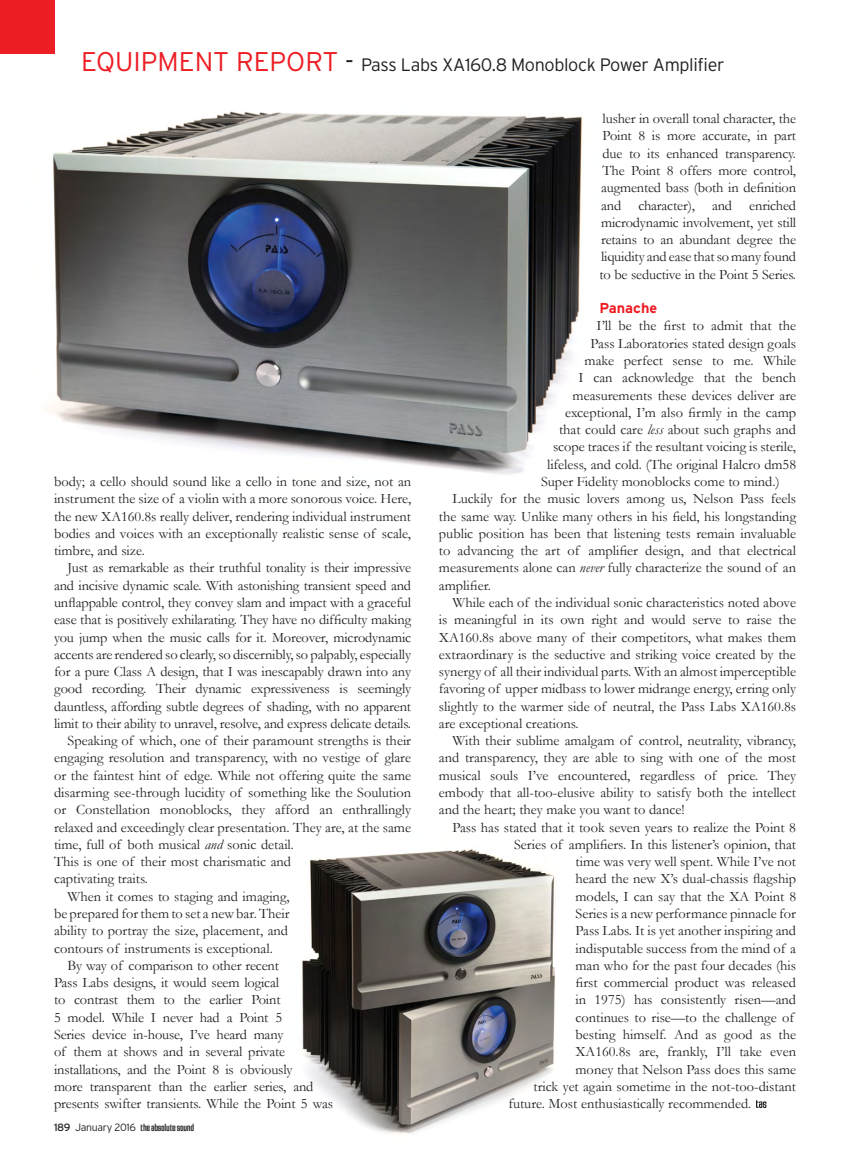
<style>
.page{position:relative;width:851px;height:1161px;background:#fff}
.page>*{position:absolute;margin:0;border:0;box-sizing:border-box;transform-origin:0 0}
.t1{font:300 18px "Interstate";letter-spacing:-.02em;color:#231f20}
.t2{font:14.4px/17.2px "Garamond";color:#231f20;text-align:justify}
.t3{font:700 14.4px "Interstate";color:#ed1d24}
.t4{font:10.5px "Jay Gothic URWT";letter-spacing:-.03em;color:#231f20}
.s1{font-size:27px;color:#ed1d24}
.s2{font-size:27px}
.s3{font-style:italic}
.s4{font-family:"Interstate"}
.s5{font-family:"Interstate";font-weight:300}
</style>
<div class="page">
<img style="left:302px;top:849px;width:254px;height:285px">
<img style="left:50px;top:111px;width:533px;height:364px">
<div style="left:0;top:0;width:54px;height:54px;background:#ed1d24"></div>
<svg style="left:756px;top:1100px;width:10px;height:8px"></svg>
<p class="t1" style="left:81px;top:55px;width:645px"><span class="s1">EQUIPMENT REPORT</span> <span class="s2">-</span> Pass Labs XA160.8 Monoblock Power Amplifier</p>
<p class="t2" style="left:599px;top:110px;width:198px">lusher in overall tonal character, the Point 8 is more accurate, in part due to its enhanced transparency.<br>The Point 8 offers more control, augmented bass (both in definition and character), and enriched microdynamic involvement, yet still retains to an abundant degree the liquidity and ease that so many found to be seductive in the Point 5 Series.</p>
<p class="t3" style="left:599px;top:300px;width:59px">Panache</p>
<p class="t2" style="left:596px;top:317px;width:201px">I’ll be the first to admit that the</p>
<p class="t2" style="left:590px;top:334px;width:207px">Pass Laboratories stated design goals</p>
<p class="t2" style="left:584px;top:352px;width:213px">make perfect sense to me. While</p>
<p class="t2" style="left:578px;top:369px;width:219px">I can acknowledge that the bench</p>
<p class="t2" style="left:572px;top:386px;width:225px">measurements these devices deliver are</p>
<p class="t2" style="left:565px;top:404px;width:232px">exceptional, I’m also firmly in the camp</p>
<p class="t2" style="left:559px;top:421px;width:238px">that could care <span class="s3">less</span> about such graphs and</p>
<p class="t2" style="left:553px;top:438px;width:244px">scope traces if the resultant voicing is sterile,</p>
<p class="t2" style="left:547px;top:455px;width:250px">lifeless, and cold. (The original Halcro dm58</p>
<p class="t2" style="left:541px;top:473px;width:240px">Super Fidelity monoblocks come to mind.)</p>
<p class="t2" style="left:452px;top:490px;width:345px">Luckily for the music lovers among us, Nelson Pass feels</p>
<p class="t2" style="left:439px;top:507px;width:358px">the same way. Unlike many others in his field, his longstanding</p>
<p class="t2" style="left:439px;top:525px;width:358px">public position has been that listening tests remain invaluable</p>
<p class="t2" style="left:439px;top:542px;width:358px">to advancing the art of amplifier design, and that electrical</p>
<p class="t2" style="left:439px;top:559px;width:358px">measurements alone can <span class="s3">never</span> fully characterize the sound of an</p>
<p class="t2" style="left:439px;top:576px;width:54px">amplifier.</p>
<p class="t2" style="left:452px;top:594px;width:345px">While each of the individual sonic characteristics noted above</p>
<p class="t2" style="left:439px;top:611px;width:358px">is meaningful in its own right and would serve to raise the</p>
<p class="t2" style="left:439px;top:628px;width:358px">XA160.8s above many of their competitors, what makes them</p>
<p class="t2" style="left:439px;top:645px;width:358px">extraordinary is the seductive and striking voice created by the</p>
<p class="t2" style="left:439px;top:663px;width:358px">synergy of all their individual parts. With an almost imperceptible</p>
<p class="t2" style="left:439px;top:680px;width:358px">favoring of upper midbass to lower midrange energy, erring only</p>
<p class="t2" style="left:439px;top:697px;width:359px">slightly to the warmer side of neutral, the Pass Labs XA160.8s</p>
<p class="t2" style="left:439px;top:715px;width:141px">are exceptional creations.</p>
<p class="t2" style="left:452px;top:732px;width:345px">With their sublime amalgam of control, neutrality, vibrancy,</p>
<p class="t2" style="left:439px;top:749px;width:358px">and transparency, they are able to sing with one of the most</p>
<p class="t2" style="left:439px;top:766px;width:358px">musical souls I’ve encountered, regardless of price. They</p>
<p class="t2" style="left:439px;top:784px;width:358px">embody that all-too-elusive ability to satisfy both the intellect</p>
<p class="t2" style="left:439px;top:801px;width:247px">and the heart; they make you want to dance!</p>
<p class="t2" style="left:452px;top:818px;width:345px">Pass has stated that it took seven years to realize the Point 8</p>
<p class="t2" style="left:514px;top:836px;width:283px">Series of amplifiers. In this listener’s opinion, that</p>
<p class="t2" style="left:575px;top:853px;width:222px">time was very well spent. While I’ve not</p>
<p class="t2" style="left:575px;top:870px;width:222px">heard the new X’s dual-chassis flagship</p>
<p class="t2" style="left:575px;top:887px;width:222px">models, I can say that the XA Point 8</p>
<p class="t2" style="left:575px;top:905px;width:222px">Series is a new performance pinnacle for</p>
<p class="t2" style="left:575px;top:922px;width:222px">Pass Labs. It is yet another inspiring and</p>
<p class="t2" style="left:575px;top:939px;width:222px">indisputable success from the mind of a</p>
<p class="t2" style="left:575px;top:957px;width:222px">man who for the past four decades (his</p>
<p class="t2" style="left:575px;top:974px;width:222px">first commercial product was released</p>
<p class="t2" style="left:575px;top:991px;width:222px">in 1975) has consistently risen—and</p>
<p class="t2" style="left:575px;top:1008px;width:220px">continues to rise—to the challenge of</p>
<p class="t2" style="left:575px;top:1026px;width:222px">besting himself. And as good as the</p>
<p class="t2" style="left:575px;top:1043px;width:222px">XA160.8s are, frankly, I’ll take even</p>
<p class="t2" style="left:575px;top:1060px;width:222px">money that Nelson Pass does this same</p>
<p class="t2" style="left:533px;top:1077px;width:264px">trick yet again sometime in the not-too-distant</p>
<p class="t2" style="left:508px;top:1095px;width:244px">future. Most enthusiastically recommended.</p>
<p class="t2" style="left:54px;top:473px;width:358px">body; a cello should sound like a cello in tone and size, not an</p>
<p class="t2" style="left:54px;top:490px;width:358px">instrument the size of a violin with a more sonorous voice. Here,</p>
<p class="t2" style="left:54px;top:507px;width:358px">the new XA160.8s really deliver, rendering individual instrument</p>
<p class="t2" style="left:54px;top:525px;width:358px">bodies and voices with an exceptionally realistic sense of scale,</p>
<p class="t2" style="left:54px;top:542px;width:92px">timbre, and size.</p>
<p class="t2" style="left:67px;top:559px;width:345px">Just as remarkable as their truthful tonality is their impressive</p>
<p class="t2" style="left:54px;top:576px;width:358px">and incisive dynamic scale. With astonishing transient speed and</p>
<p class="t2" style="left:54px;top:594px;width:358px">unflappable control, they convey slam and impact with a graceful</p>
<p class="t2" style="left:54px;top:611px;width:358px">ease that is positively exhilarating. They have no difficulty making</p>
<p class="t2" style="left:54px;top:628px;width:358px">you jump when the music calls for it. Moreover, microdynamic</p>
<p class="t2" style="left:54px;top:645px;width:358px">accents are rendered so clearly, so discernibly, so palpably, especially</p>
<p class="t2" style="left:54px;top:663px;width:358px">for a pure Class A design, that I was inescapably drawn into any</p>
<p class="t2" style="left:54px;top:680px;width:358px">good recording. Their dynamic expressiveness is seemingly</p>
<p class="t2" style="left:54px;top:697px;width:358px">dauntless, affording subtle degrees of shading, with no apparent</p>
<p class="t2" style="left:54px;top:715px;width:358px">limit to their ability to unravel, resolve, and express delicate details.</p>
<p class="t2" style="left:67px;top:732px;width:345px">Speaking of which, one of their paramount strengths is their</p>
<p class="t2" style="left:54px;top:749px;width:358px">engaging resolution and transparency, with no vestige of glare</p>
<p class="t2" style="left:54px;top:766px;width:358px">or the faintest hint of edge. While not offering quite the same</p>
<p class="t2" style="left:54px;top:784px;width:358px">disarming see-through lucidity of something like the Soulution</p>
<p class="t2" style="left:54px;top:801px;width:358px">or Constellation monoblocks, they afford an enthrallingly</p>
<p class="t2" style="left:54px;top:818px;width:358px">relaxed and exceedingly clear presentation. They are, at the same</p>
<p class="t2" style="left:54px;top:836px;width:241px">time, full of both musical <span class="s3">and</span> sonic detail.</p>
<p class="t2" style="left:54px;top:853px;width:238px">This is one of their most charismatic and</p>
<p class="t2" style="left:54px;top:870px;width:95px">captivating traits.</p>
<p class="t2" style="left:67px;top:887px;width:223px">When it comes to staging and imaging,</p>
<p class="t2" style="left:54px;top:905px;width:237px">be prepared for them to set a new bar. Their</p>
<p class="t2" style="left:54px;top:922px;width:235px">ability to portray the size, placement, and</p>
<p class="t2" style="left:54px;top:939px;width:220px">contours of instruments is exceptional.</p>
<p class="t2" style="left:67px;top:957px;width:213px">By way of comparison to other recent</p>
<p class="t2" style="left:54px;top:974px;width:226px">Pass Labs designs, it would seem logical</p>
<p class="t2" style="left:54px;top:991px;width:228px">to contrast them to the earlier Point</p>
<p class="t2" style="left:54px;top:1008px;width:229px">5 model. While I never had a Point 5</p>
<p class="t2" style="left:54px;top:1026px;width:231px">Series device in-house, I’ve heard many</p>
<p class="t2" style="left:54px;top:1043px;width:232px">of them at shows and in several private</p>
<p class="t2" style="left:54px;top:1060px;width:240px">installations, and the Point 8 is obviously</p>
<p class="t2" style="left:54px;top:1077px;width:261px">more transparent than the earlier series, and</p>
<p class="t2" style="left:54px;top:1095px;width:280px">presents swifter transients. While the Point 5 was</p>
<p class="t4" style="left:54px;top:1122px;width:142px"><span class="s4">189</span> <span class="s5">January 2016</span> the absolute sound</p>
</div>
